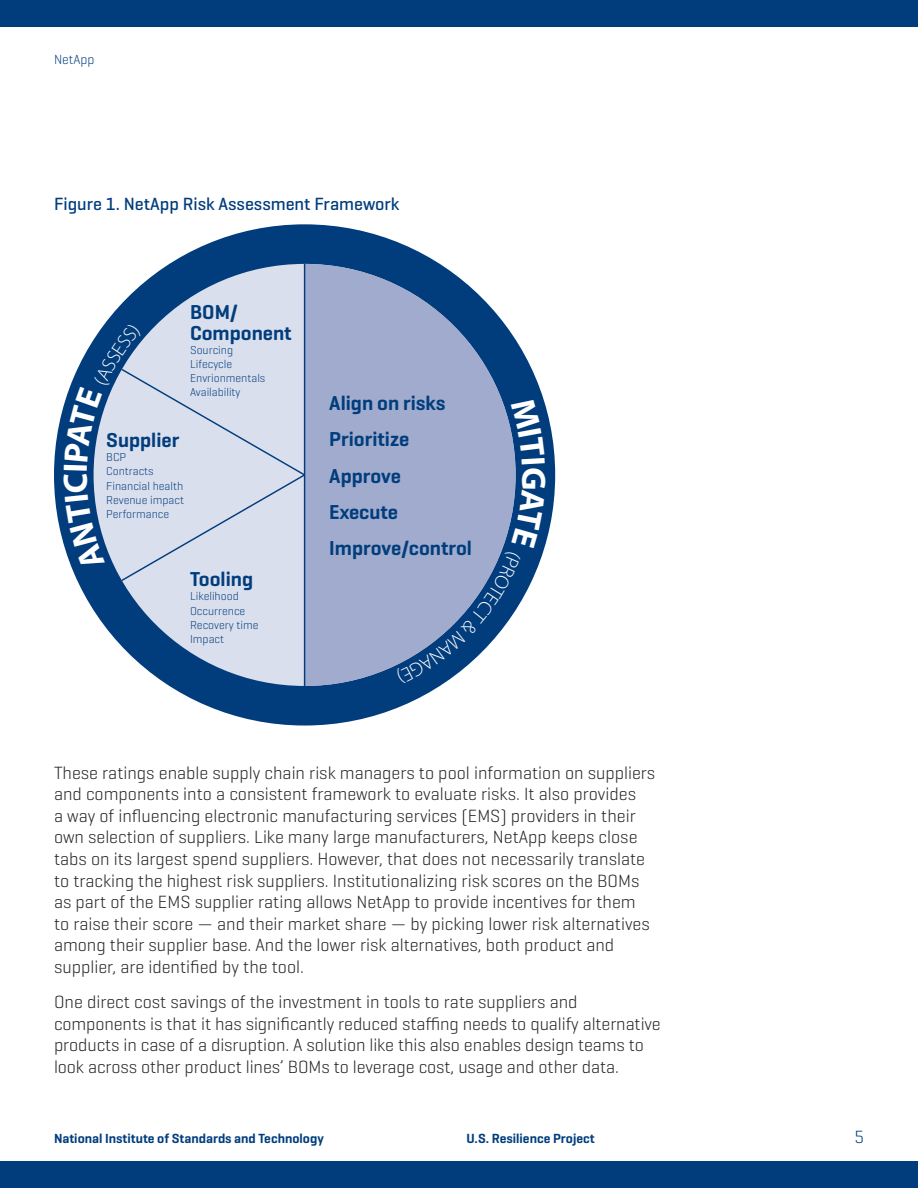
<style>
.page{position:relative;width:918px;height:1188px;background:#fff}
.page>*{position:absolute;margin:0;border:0;box-sizing:border-box;transform-origin:0 0}
.t1{font:600 20.55px/36.3px "Geogrotesque";color:#013d7d}
.Body_text{font:300 18px/21.6px "Geogrotesque";color:#231f20}
.Figure_title{font:500 18px "Geogrotesque";color:#013d7d}
.t2{font:300 18px "Geogrotesque";color:#013d7d}
.t3{font:600 13.5px "Geogrotesque";color:#013d7d}
.t4{font:300 13.5px "Geogrotesque";color:#013d7d}
.t5{font:300 11.7px/14.1px "Geogrotesque";color:#013d7d}
</style>
<div class="page">
<div style="left:0;top:1161px;width:918px;height:27px;background:#013d7d"></div>
<div style="left:0;top:0;width:918px;height:27px;background:#013d7d"></div>
<div style="left:54px;top:224px;width:501px;height:502px;background:#013d7d;border-radius:50%"></div>
<div style="left:94px;top:264px;width:422px;height:422px;background:#dadfed;border-radius:50%"></div>
<svg style="left:120px;top:367px;width:184px;height:215px"></svg>
<svg style="left:305px;top:264px;width:211px;height:422px;fill:#a0abcd"></svg>
<hr style="left:304px;top:264px;width:1px;height:422px;background:#013d7d">
<svg style="left:63px;top:323px;width:79px;height:248px"></svg>
<svg style="left:396px;top:398px;width:150px;height:287px"></svg>
<p class="t4" style="left:54px;top:51px;width:42px">NetApp</p>
<p class="Figure_title" style="left:54px;top:193px;width:347px">Figure 1. NetApp Risk Assessment Framework</p>
<p class="t1" style="left:190px;top:302px;width:103px;line-height:20.5px">BOM/<br>Component</p>
<p class="t5" style="left:190px;top:342px;width:77px">Sourcing<br>Lifecycle<br>Envrionmentals<br>Availability</p>
<p class="t1" style="left:106px;top:422px;width:75px">Supplier</p>
<p class="t5" style="left:106px;top:450px;width:79px">BCP<br>Contracts<br>Financial health<br>Revenue impact<br>Performance</p>
<p class="t1" style="left:190px;top:561px;width:64px">Tooling</p>
<p class="t5" style="left:190px;top:589px;width:70px">Likelihood<br>Occurrence<br>Recovery time<br>Impact</p>
<p class="t1" style="left:329px;top:385px;width:144px">Align on risks<br>Prioritize<br>Approve<br>Execute<br>Improve/control</p>
<p class="Body_text" style="left:54px;top:761px;width:603px">These ratings enable supply chain risk managers to pool information on suppliers and components into a consistent framework to evaluate risks. It also provides<br>a way of influencing electronic manufacturing services (EMS) providers in their own selection of suppliers. Like many large manufacturers, NetApp keeps close tabs on its largest spend suppliers. However, that does not necessarily translate to tracking the highest risk suppliers. Institutionalizing risk scores on the BOMs as part of the EMS supplier rating allows NetApp to provide incentives for them to raise their score — and their market share — by picking lower risk alternatives among their supplier base. And the lower risk alternatives, both product and supplier, are identified by the tool.</p>
<p class="Body_text" style="left:54px;top:991px;width:608px">One direct cost savings of the investment in tools to rate suppliers and components is that it has significantly reduced staffing needs to qualify alternative products in case of a disruption. A solution like this also enables design teams to look across other product lines’ BOMs to leverage cost, usage and other data.</p>
<p class="t3" style="left:54px;top:1130px;width:271px">National Institute of Standards and Technology</p>
<p class="t3" style="left:467px;top:1130px;width:130px">U.S. Resilience Project</p>
<p class="t2" style="left:854px;top:1126px;width:11px">5</p>
</div>
